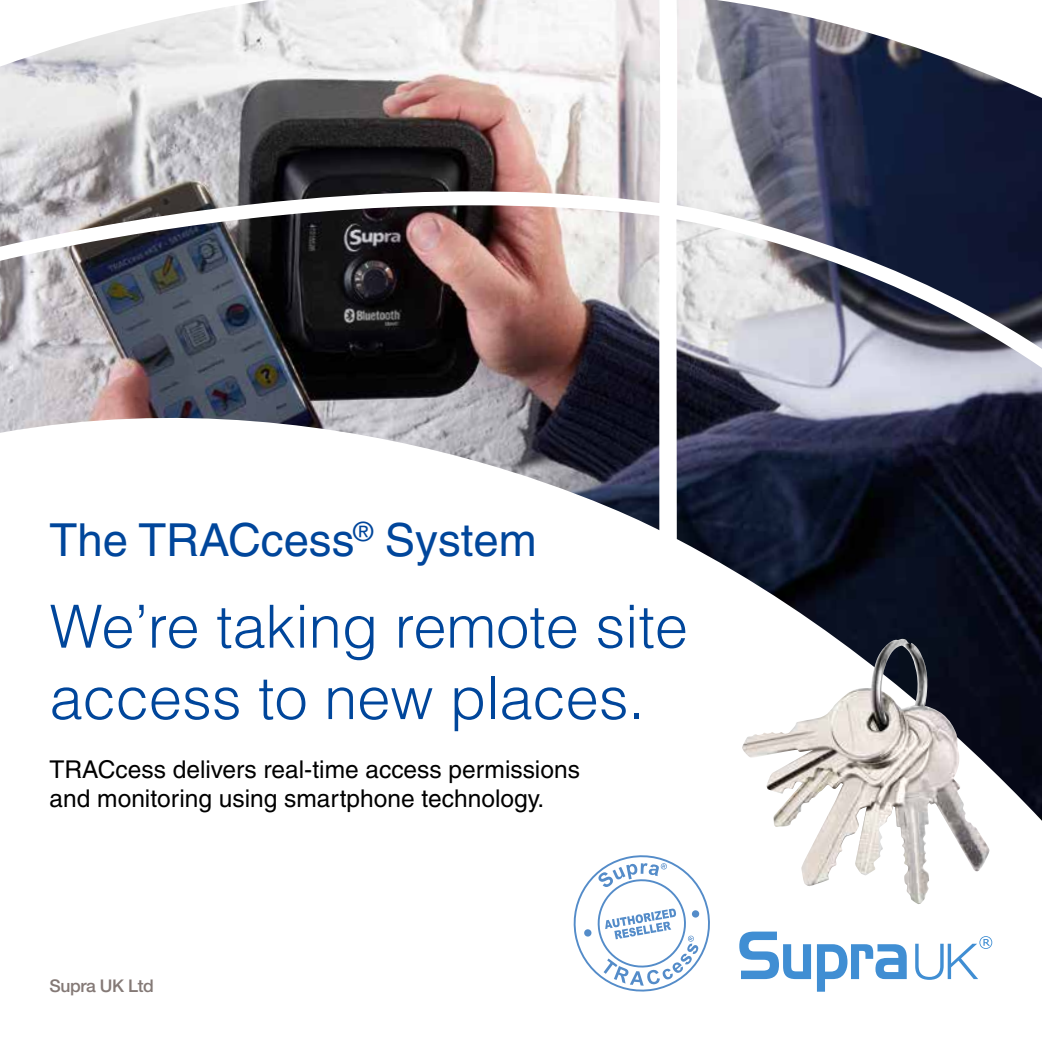
<style>
.page{position:relative;width:1042px;height:1042px;background:#fff}
.page>*{position:absolute;margin:0;border:0;box-sizing:border-box;transform-origin:0 0}
.t1{font:300 59.5px/71.4px "Helvetica LT";color:#00469b}
.t2{font:45.5px "Helvetica LT";color:#00469b}
.t3{font:24.5px/29.4px "Helvetica LT";color:#000}
.t4{font:500 17.5px "Helvetica Neue LT";letter-spacing:-.025em;color:#847976}
</style>
<div class="page">
<img style="left:0;top:0;width:1042px;height:821px">
<svg style="left:739px;top:931px;width:72px;height:48px"></svg>
<svg style="left:817px;top:944px;width:89px;height:47px"></svg>
<svg style="left:915px;top:936px;width:77px;height:44px"></svg>
<img style="left:742px;top:639px;width:160px;height:247px">
<svg style="left:574px;top:855px;width:136px;height:136px"></svg>
<h2 class="t2" style="left:50px;top:514px;width:488px">The TRACcess<sup>®</sup> System</h2>
<h1 class="t1" style="left:50px;top:590px;width:640px">We’re taking remote site access to new places.</h1>
<p class="t3" style="left:50px;top:754px;width:532px">TRACcess delivers real-time access permissions and monitoring using smartphone technology.</p>
<p class="t4" style="left:50px;top:976px;width:106px">Supra UK Ltd</p>
</div>
